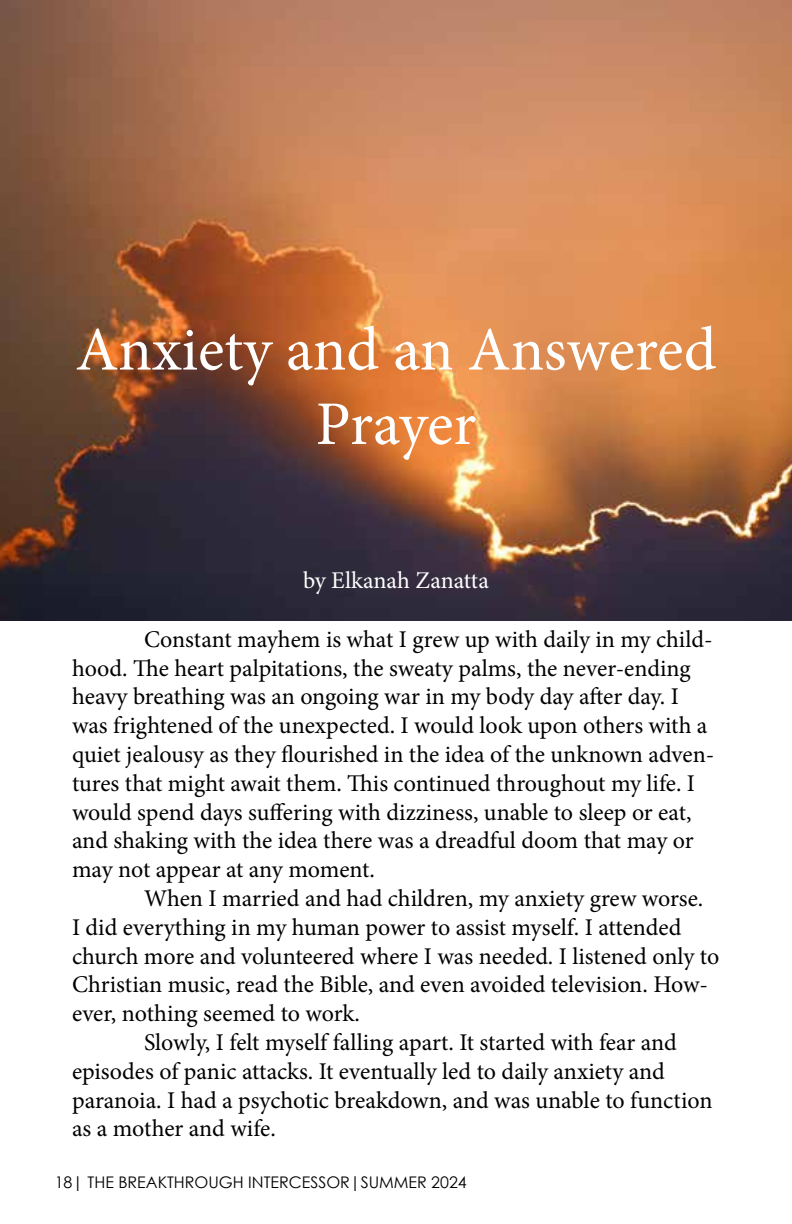
<style>
.page{position:relative;width:792px;height:1224px;background:#fff}
.page>*{position:absolute;margin:0;border:0;box-sizing:border-box;transform-origin:0 0}
.t1{font:62px/74.4px "Minion Pro";letter-spacing:-.005em;color:#fff;text-align:center}
.t2{font:24px/28.8px "Minion Pro";color:#000}
.t3{font:24px "Minion Pro";letter-spacing:-.005em;color:#fff}
.t4{font:16px "Century Gothic";color:#000}
</style>
<div class="page">
<img style="left:0;top:0;width:792px;height:621px">
<h1 class="t1" style="left:76px;top:313px;width:642px">Anxiety and an Answered<br>Prayer</h1>
<p class="t3" style="left:303px;top:564px;width:187px">by Elkanah Zanatta</p>
<p class="t2" style="left:72px;top:625px;width:644px;text-indent:72px">Constant mayhem is what I grew up with daily in my child&shy;hood. The heart palpitations, the sweaty palms, the never-ending heavy breathing was an ongoing war in my body day after day. I was frightened of the unexpected. I would look upon others with a quiet jealousy as they flourished in the idea of the unknown adven&shy;tures that might await them. This continued throughout my life. I would spend days suffering with dizziness, unable to sleep or eat, and shaking with the idea there was a dreadful doom that may or may not appear at any moment.</p>
<p class="t2" style="left:144px;top:884px;width:561px">When I married and had children, my anxiety grew worse.</p>
<p class="t2" style="left:72px;top:913px;width:611px">I did everything in my human power to assist myself. I attended</p>
<p class="t2" style="left:72px;top:942px;width:649px">church more and volunteered where I was needed. I listened only to</p>
<p class="t2" style="left:72px;top:970px;width:637px">Christian music, read the Bible, and even avoided television. How-</p>
<p class="t2" style="left:72px;top:999px;width:289px">ever, nothing seemed to work.</p>
<p class="t2" style="left:144px;top:1028px;width:534px">Slowly, I felt myself falling apart. It started with fear and</p>
<p class="t2" style="left:72px;top:1057px;width:594px">episodes of panic attacks. It eventually led to daily anxiety and</p>
<p class="t2" style="left:72px;top:1086px;width:642px">paranoia. I had a psychotic breakdown, and was unable to function</p>
<p class="t2" style="left:72px;top:1114px;width:205px">as a mother and wife.</p>
<p class="t4" style="left:55px;top:1171px;width:414px">18| THE BREAKTHROUGH INTERCESSOR|SUMMER 2024</p>
</div>
